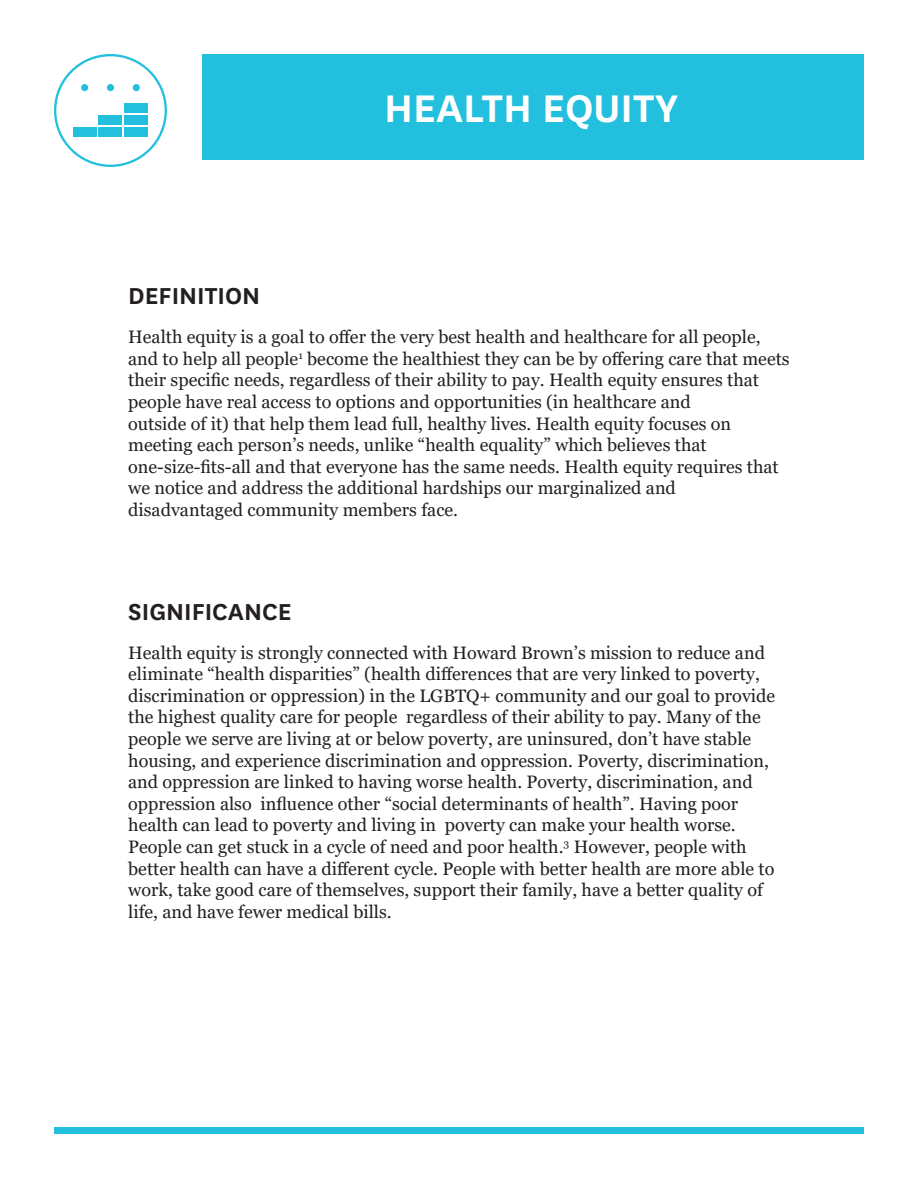
<style>
.page{position:relative;width:918px;height:1188px;background:#fff}
.page>*{position:absolute;margin:0;border:0;box-sizing:border-box;transform-origin:0 0}
.t1{font:600 45px "National";color:#fff}
.t2{font:600 27px "National";color:#231f20}
.t3{font:18px/21.6px "Georgia";color:#231f20}
</style>
<div class="page">
<svg style="left:54px;top:54px;width:113px;height:113px"></svg>
<div style="left:73px;top:127px;width:23px;height:10px;background:#22bfde"></div>
<div style="left:99px;top:127px;width:23px;height:10px;background:#22bfde"></div>
<div style="left:99px;top:115px;width:23px;height:10px;background:#22bfde"></div>
<div style="left:125px;top:127px;width:23px;height:10px;background:#22bfde"></div>
<div style="left:125px;top:115px;width:23px;height:10px;background:#22bfde"></div>
<div style="left:125px;top:103px;width:23px;height:10px;background:#22bfde"></div>
<div style="left:81px;top:84px;width:7px;height:7px;background:#22bfde;border-radius:50%"></div>
<div style="left:107px;top:84px;width:7px;height:7px;background:#22bfde;border-radius:50%"></div>
<div style="left:133px;top:84px;width:7px;height:7px;background:#22bfde;border-radius:50%"></div>
<div style="left:202px;top:54px;width:662px;height:106px;background:#22bfde"></div>
<div style="left:54px;top:1127px;width:810px;height:7px;background:#22bfde"></div>
<p class="t2" style="left:128px;top:277px;width:133px">DEFINITION</p>
<p class="t1" style="left:384px;top:77px;width:296px">HEALTH EQUITY</p>
<p class="t3" style="left:128px;top:327px;width:663px">Health equity is a goal to offer the very best health and healthcare for all people, and to help all people<sup>1</sup> become the healthiest they can be by offering care that meets their specific needs, regardless of their ability to pay. Health equity ensures that people have real access to options and opportunities (in healthcare and</p>
<p class="t3" style="left:128px;top:413px;width:604px">outside of it) that help them lead full, healthy lives. Health equity focuses on</p>
<p class="t3" style="left:128px;top:435px;width:580px">meeting each person’s needs, unlike “health equality” which believes that</p>
<p class="t3" style="left:128px;top:456px;width:652px">one-size-fits-all and that everyone has the same needs. Health equity requires that we notice and address the additional hardships our marginalized and</p>
<p class="t3" style="left:128px;top:499px;width:331px">disadvantaged community members face.</p>
<p class="t2" style="left:128px;top:593px;width:165px">SIGNIFICANCE</p>
<p class="t3" style="left:128px;top:642px;width:649px">Health equity is strongly connected with Howard Brown’s mission to reduce and eliminate “health disparities” (health differences that are very linked to poverty, discrimination or oppression) in the LGBTQ+ community and our goal to provide the highest quality care for people regardless of their ability to pay. Many of the people we serve are living at or below poverty, are uninsured, don’t have stable housing, and experience discrimination and oppression. Poverty, discrimination, and oppression are linked to having worse health. Poverty, discrimination, and</p>
<p class="t3" style="left:128px;top:793px;width:612px">oppression also influence other “social determinants of health”. Having poor health can lead to poverty and living in poverty can make your health worse.</p>
<p class="t3" style="left:128px;top:836px;width:648px">People can get stuck in a cycle of need and poor health.<sup>3</sup> However, people with better health can have a different cycle. People with better health are more able to work, take good care of themselves, support their family, have a better quality of life, and have fewer medical bills.</p>
</div>
